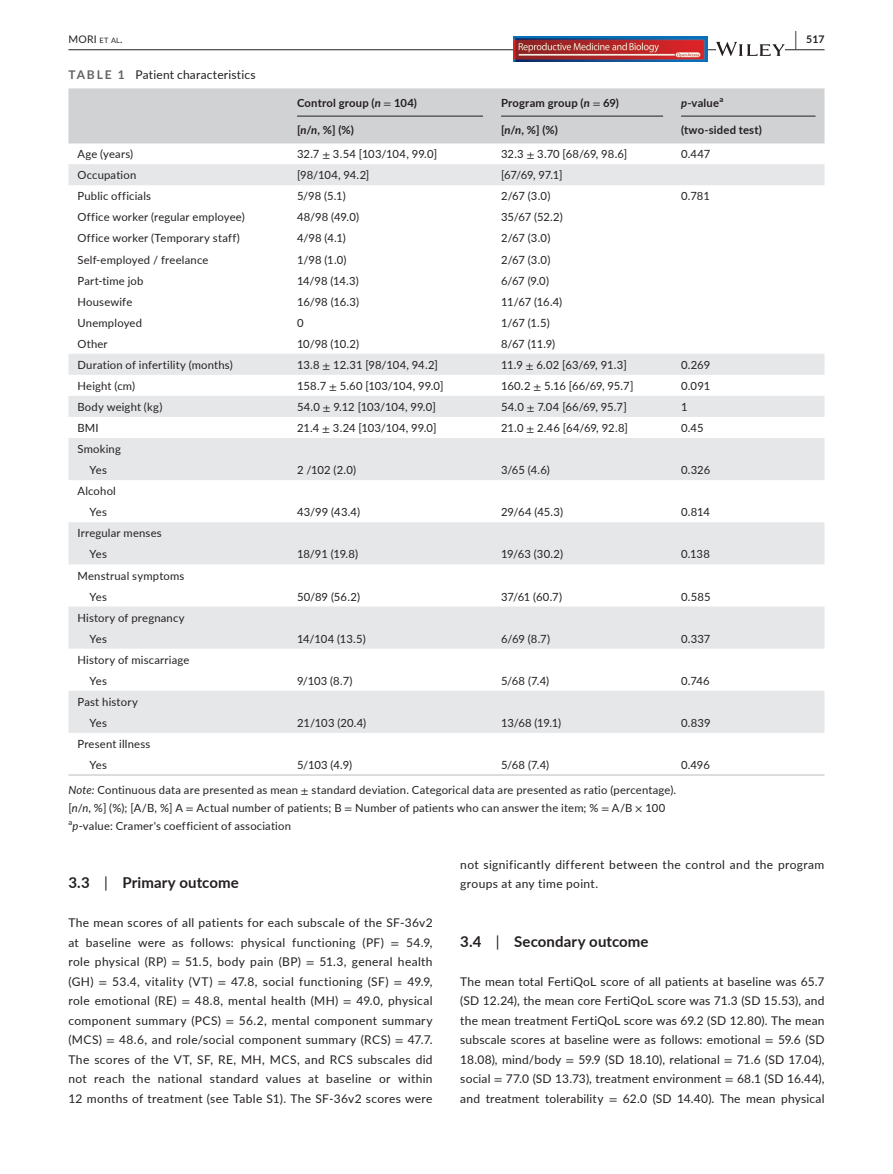
<style>
.page{position:relative;width:893px;height:1174px;background:#fff}
.page>*{position:absolute;margin:0;border:0;box-sizing:border-box;transform-origin:0 0}
.t1{font:700 15px "Lato";letter-spacing:.01em;color:#231f20}
.t2{font:12px/19.5px "Lato";letter-spacing:.025em;color:#231f20;text-align:justify}
.t3{font:11.25px/21px "Lato";letter-spacing:.015em;color:#231f20}
.t4{font:700 11.25px "Lato";letter-spacing:.02em;color:#231f20}
.t5{font:11.25px "Lato";letter-spacing:-.005em;color:#231f20}
.t6{font:11.25px "Lato";letter-spacing:-.015em;color:#231f20}
.t7{font:10.5px "Lato";color:#231f20}
.t8{font:700 10.5px "Lato";color:#231f20}
.t9{font:700 7.8px "Lato";color:#231f20}
.t10{font:7.8px "Lato";color:#231f20}
.s1{font-size:7.35px}
.s2{font-size:19.5px}
.s3{font-weight:700;color:#636366}
.s4{font-style:italic}
.s5{font-family:"STIX";font-weight:400}
.s6{font-family:"STIX"}
.s7{font-weight:400}
</style>
<div class="page">
<hr style="left:68px;top:49px;width:756px;height:1px;background:#231f20">
<img style="left:513px;top:37px;width:195px;height:24px">
<svg style="left:716px;top:42px;width:69px;height:14px"></svg>
<div style="left:68px;top:88px;width:756px;height:55px;background:#d1d2d4"></div>
<svg style="left:68px;top:164px;width:756px;height:569px"></svg>
<hr style="left:68px;top:774px;width:220px;height:1px;background:#d1d2d4">
<hr style="left:288px;top:774px;width:204px;height:1px;background:#d1d2d4">
<hr style="left:492px;top:774px;width:180px;height:1px;background:#d1d2d4">
<hr style="left:672px;top:774px;width:152px;height:1px;background:#d1d2d4">
<hr style="left:297px;top:116px;width:186px;height:1px;background:#231f20">
<hr style="left:501px;top:116px;width:162px;height:1px;background:#231f20">
<hr style="left:681px;top:116px;width:134px;height:1px;background:#231f20">
<p class="t7" style="left:68px;top:31px;width:56px">MORI <span class="s1">et al</span>.</p>
<p class="t8" style="left:795px;top:31px;width:31px"><span class="s2">|</span> 517</p>
<p class="t2" style="left:68px;top:64px;width:189px"><span class="s3">TABLE 1</span> Patient characteristics</p>
<p class="t4" style="left:297px;top:94px;width:122px">Control group (<span class="s4">n</span> <span class="s5">=</span> 104)</p>
<p class="t4" style="left:501px;top:94px;width:119px">Program group (<span class="s4">n</span> <span class="s5">=</span> 69)</p>
<p class="t4" style="left:681px;top:94px;width:40px"><span class="s4">p</span>-value</p>
<p class="t9" style="left:719px;top:93px;width:5px">a</p>
<p class="t4" style="left:297px;top:122px;width:58px">[<span class="s4">n</span>/<span class="s4">n</span>, %] (%)</p>
<p class="t4" style="left:501px;top:122px;width:58px">[<span class="s4">n</span>/<span class="s4">n</span>, %] (%)</p>
<p class="t4" style="left:681px;top:122px;width:82px">(two-sided test)</p>
<p class="t3" style="left:77px;top:143px;width:57px">Age (years)</p>
<p class="t3" style="left:297px;top:143px;width:142px">32.7 <span class="s6">±</span> 3.54 [103/104, 99.0]</p>
<p class="t3" style="left:501px;top:143px;width:128px">32.3 <span class="s6">±</span> 3.70 [68/69, 98.6]</p>
<p class="t3" style="left:681px;top:143px;width:31px">0.447</p>
<p class="t3" style="left:77px;top:164px;width:60px">Occupation</p>
<p class="t3" style="left:297px;top:164px;width:74px">[98/104, 94.2]</p>
<p class="t3" style="left:501px;top:164px;width:63px">[67/69, 97.1]</p>
<p class="t3" style="left:77px;top:185px;width:75px">Public officials</p>
<p class="t3" style="left:297px;top:185px;width:50px">5/98 (5.1)</p>
<p class="t3" style="left:501px;top:185px;width:51px">2/67 (3.0)</p>
<p class="t3" style="left:681px;top:185px;width:30px">0.781</p>
<p class="t3" style="left:77px;top:206px;width:169px">Office worker (regular employee)</p>
<p class="t3" style="left:297px;top:206px;width:64px">48/98 (49.0)</p>
<p class="t3" style="left:501px;top:206px;width:63px">35/67 (52.2)</p>
<p class="t3" style="left:77px;top:227px;width:164px">Office worker (Temporary staff)</p>
<p class="t3" style="left:297px;top:227px;width:50px">4/98 (4.1)</p>
<p class="t3" style="left:501px;top:227px;width:51px">2/67 (3.0)</p>
<p class="t3" style="left:77px;top:248px;width:132px">Self-employed / freelance</p>
<p class="t3" style="left:297px;top:248px;width:51px">1/98 (1.0)</p>
<p class="t3" style="left:501px;top:248px;width:51px">2/67 (3.0)</p>
<p class="t3" style="left:77px;top:269px;width:68px">Part-time job</p>
<p class="t3" style="left:297px;top:269px;width:63px">14/98 (14.3)</p>
<p class="t3" style="left:501px;top:269px;width:50px">6/67 (9.0)</p>
<p class="t3" style="left:77px;top:290px;width:56px">Housewife</p>
<p class="t3" style="left:297px;top:290px;width:64px">16/98 (16.3)</p>
<p class="t3" style="left:501px;top:290px;width:63px">11/67 (16.4)</p>
<p class="t3" style="left:77px;top:312px;width:66px">Unemployed</p>
<p class="t3" style="left:297px;top:312px;width:8px">0</p>
<p class="t3" style="left:501px;top:312px;width:50px">1/67 (1.5)</p>
<p class="t3" style="left:77px;top:333px;width:32px">Other</p>
<p class="t3" style="left:297px;top:333px;width:64px">10/98 (10.2)</p>
<p class="t3" style="left:501px;top:333px;width:56px">8/67 (11.9)</p>
<p class="t3" style="left:77px;top:354px;width:157px">Duration of infertility (months)</p>
<p class="t5" style="left:297px;top:357px;width:142px">13.8 <span class="s6">±</span> 12.31 [98/104, 94.2]</p>
<p class="t3" style="left:501px;top:354px;width:127px">11.9 <span class="s6">±</span> 6.02 [63/69, 91.3]</p>
<p class="t3" style="left:681px;top:354px;width:31px">0.269</p>
<p class="t3" style="left:77px;top:375px;width:59px">Height (cm)</p>
<p class="t3" style="left:297px;top:375px;width:148px">158.7 <span class="s6">±</span> 5.60 [103/104, 99.0]</p>
<p class="t6" style="left:501px;top:378px;width:134px">160.2 <span class="s6">±</span> 5.16 [66/69, 95.7]</p>
<p class="t3" style="left:681px;top:375px;width:31px">0.091</p>
<p class="t3" style="left:77px;top:396px;width:86px">Body weight (kg)</p>
<p class="t3" style="left:297px;top:396px;width:140px">54.0 <span class="s6">±</span> 9.12 [103/104, 99.0]</p>
<p class="t3" style="left:501px;top:396px;width:127px">54.0 <span class="s6">±</span> 7.04 [66/69, 95.7]</p>
<p class="t3" style="left:681px;top:396px;width:8px">1</p>
<p class="t3" style="left:77px;top:417px;width:23px">BMI</p>
<p class="t5" style="left:297px;top:420px;width:141px">21.4 <span class="s6">±</span> 3.24 [103/104, 99.0]</p>
<p class="t3" style="left:501px;top:417px;width:128px">21.0 <span class="s6">±</span> 2.46 [64/69, 92.8]</p>
<p class="t3" style="left:681px;top:417px;width:24px">0.45</p>
<p class="t3" style="left:77px;top:438px;width:45px;text-align:center">Smoking<br>Yes</p>
<p class="t3" style="left:297px;top:459px;width:61px">2 /102 (2.0)</p>
<p class="t3" style="left:501px;top:459px;width:50px">3/65 (4.6)</p>
<p class="t3" style="left:681px;top:459px;width:31px">0.326</p>
<p class="t3" style="left:77px;top:480px;width:40px;text-align:center">Alcohol<br>Yes</p>
<p class="t3" style="left:89px;top:522px;width:74px;text-indent:-12px">Irregular menses<br>Yes</p>
<p class="t3" style="left:89px;top:564px;width:96px;text-indent:-12px">Menstrual symptoms<br>Yes</p>
<p class="t3" style="left:89px;top:606px;width:97px;text-indent:-12px">History of pregnancy<br>Yes</p>
<p class="t3" style="left:89px;top:648px;width:101px;text-indent:-12px">History of miscarriage<br>Yes</p>
<p class="t3" style="left:89px;top:691px;width:50px;text-indent:-12px">Past history<br>Yes</p>
<p class="t3" style="left:297px;top:501px;width:65px">43/99 (43.4)</p>
<p class="t3" style="left:501px;top:501px;width:64px">29/64 (45.3)</p>
<p class="t3" style="left:681px;top:501px;width:30px">0.814</p>
<p class="t3" style="left:297px;top:543px;width:63px">18/91 (19.8)</p>
<p class="t3" style="left:501px;top:543px;width:64px">19/63 (30.2)</p>
<p class="t3" style="left:681px;top:543px;width:30px">0.138</p>
<p class="t3" style="left:297px;top:585px;width:65px">50/89 (56.2)</p>
<p class="t3" style="left:501px;top:585px;width:63px">37/61 (60.7)</p>
<p class="t3" style="left:681px;top:585px;width:31px">0.585</p>
<p class="t3" style="left:297px;top:627px;width:70px">14/104 (13.5)</p>
<p class="t3" style="left:501px;top:627px;width:51px">6/69 (8.7)</p>
<p class="t3" style="left:681px;top:627px;width:31px">0.337</p>
<p class="t3" style="left:297px;top:670px;width:57px">9/103 (8.7)</p>
<p class="t3" style="left:501px;top:670px;width:50px">5/68 (7.4)</p>
<p class="t3" style="left:681px;top:670px;width:30px">0.746</p>
<p class="t3" style="left:297px;top:712px;width:71px">21/103 (20.4)</p>
<p class="t3" style="left:501px;top:712px;width:62px">13/68 (19.1)</p>
<p class="t3" style="left:681px;top:712px;width:31px">0.839</p>
<p class="t3" style="left:89px;top:733px;width:62px;text-indent:-12px">Present illness<br>Yes</p>
<p class="t3" style="left:297px;top:754px;width:57px">5/103 (4.9)</p>
<p class="t3" style="left:501px;top:754px;width:50px">5/68 (7.4)</p>
<p class="t3" style="left:681px;top:754px;width:30px">0.496</p>
<p class="t3" style="left:68px;top:780px;width:609px;line-height:18px"><span class="s4">Note:</span> Continuous data are presented as mean <span class="s6">±</span> standard deviation. Categorical data are presented as ratio (percentage). [<span class="s4">n</span>/<span class="s4">n</span>, %] (%); [A/B, %] A <span class="s6">=</span> Actual number of patients; B <span class="s6">=</span> Number of patients who can answer the item; % <span class="s6">=</span> A/B <span class="s6">×</span> 100</p>
<p class="t10" style="left:68px;top:816px;width:5px">a</p>
<p class="t3" style="left:73px;top:814px;width:220px"><span class="s4">p</span>-value: Cramer's coefficient of association</p>
<h1 class="t1" style="left:68px;top:872px;width:172px">3.3 <span class="s7">|</span> Primary outcome</h1>
<p class="t2" style="left:68px;top:912px;width:366px">The mean scores of all patients for each subscale of the SF-36v2 at baseline were as follows: physical functioning (PF) <span class="s6">=</span> 54.9, role physical (RP) <span class="s6">=</span> 51.5, body pain (BP) <span class="s6">=</span> 51.3, general health (GH) <span class="s6">=</span> 53.4, vitality (VT) <span class="s6">=</span> 47.8, social functioning (SF) <span class="s6">=</span> 49.9, role emotional (RE) <span class="s6">=</span> 48.8, mental health (MH) <span class="s6">=</span> 49.0, physical component summary (PCS) <span class="s6">=</span> 56.2, mental component summary (MCS) <span class="s6">=</span> 48.6, and role/social component summary (RCS) <span class="s6">=</span> 47.7.<br>The scores of the VT, SF, RE, MH, MCS, and RCS subscales did not reach the national standard values at baseline or within 12 months of treatment (see Table S1). The SF-36v2 scores were</p>
<p class="t2" style="left:460px;top:854px;width:366px">not significantly different between the control and the program groups at any time point.</p>
<h1 class="t1" style="left:460px;top:930px;width:190px">3.4 <span class="s7">|</span> Secondary outcome</h1>
<p class="t2" style="left:460px;top:971px;width:366px">The mean total FertiQoL score of all patients at baseline was 65.7 (SD 12.24), the mean core FertiQoL score was 71.3 (SD 15.53), and the mean treatment FertiQoL score was 69.2 (SD 12.80). The mean subscale scores at baseline were as follows: emotional <span class="s6">=</span> 59.6 (SD 18.08), mind/body <span class="s6">=</span> 59.9 (SD 18.10), relational <span class="s6">=</span> 71.6 (SD 17.04), social <span class="s6">=</span> 77.0 (SD 13.73), treatment environment <span class="s6">=</span> 68.1 (SD 16.44), and treatment tolerability <span class="s6">=</span> 62.0 (SD 14.40). The mean physical</p>
</div>
